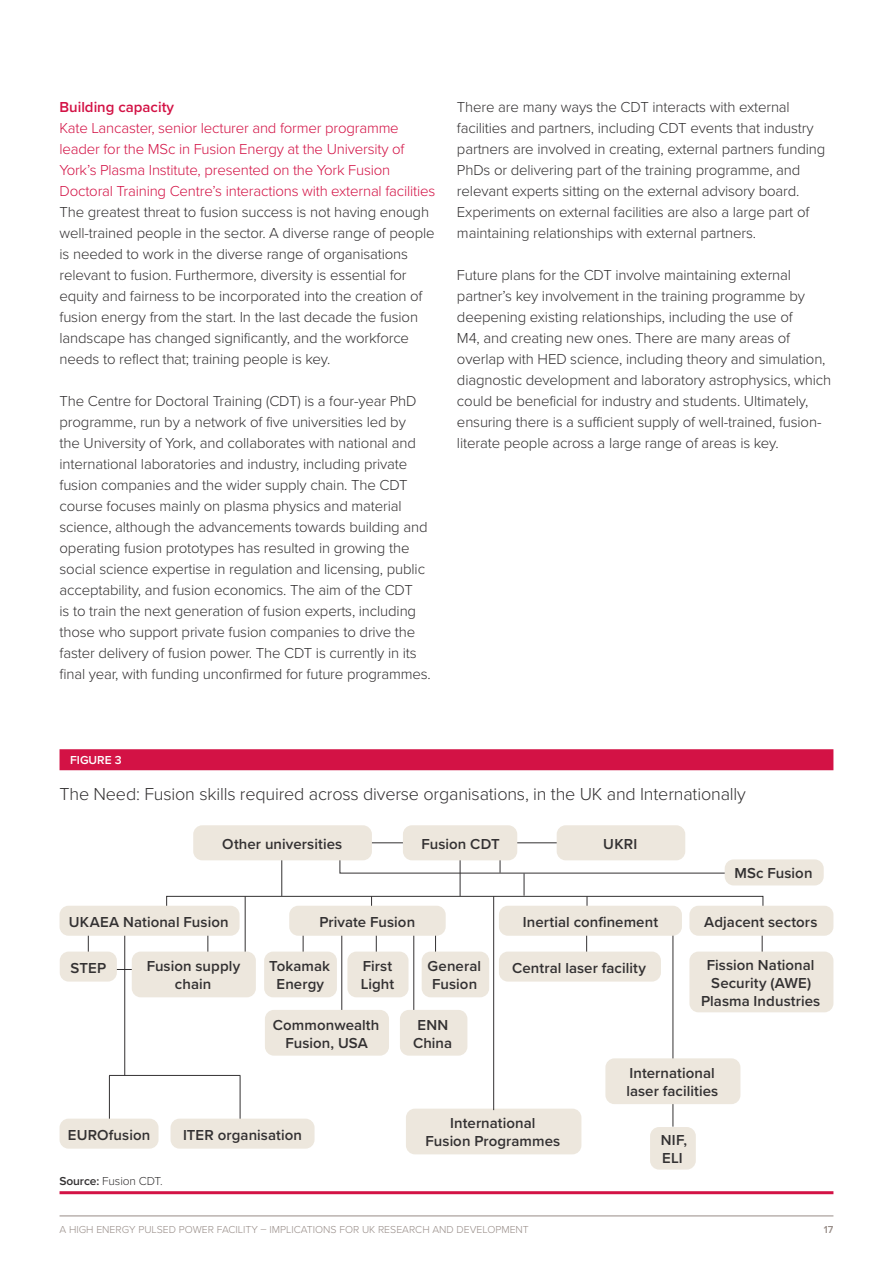
<style>
.page{position:relative;width:893px;height:1263px;background:#fff}
.page>*{position:absolute;margin:0;border:0;box-sizing:border-box;transform-origin:0 0}
.t1{font:300 18px "Proxima Nova";letter-spacing:-.01em;color:#333132}
.t2{font:300 15px/21px "Proxima Nova";letter-spacing:-.01em;color:#333132}
.t3{font:600 15px/18px "Proxima Nova";letter-spacing:.005em;color:#333132;text-align:center}
.t4{font:300 15px/21px "Proxima Nova";letter-spacing:-.01em;color:#d31245}
.t5{font:600 15px "Proxima Nova";color:#d31245}
.t6{font:300 12px "Proxima Nova";letter-spacing:-.01em;color:#333132}
.t7{font:600 12px "Proxima Nova";color:#fff}
.t8{font:300 10.5px "Proxima Nova";color:#978c87}
.t9{font:600 10.5px "Proxima Nova";color:#978c87}
.s1{font-weight:600}
</style>
<div class="page">
<hr style="left:60px;top:1216px;width:773px;height:1px;background:#978c87">
<div style="left:60px;top:749px;width:773px;height:21px;background:#d31245"></div>
<hr style="left:60px;top:1191px;width:773px;height:3px;background:#d31245">
<div style="left:725px;top:859px;width:99px;height:26px;background:#ede7dd;border-radius:9px"></div>
<div style="left:406px;top:1108px;width:175px;height:46px;background:#ede7dd;border-radius:9px"></div>
<div style="left:650px;top:1127px;width:46px;height:42px;background:#ede7dd;border-radius:9px"></div>
<svg style="left:88px;top:936px;width:1px;height:15px"></svg>
<hr style="left:207px;top:927px;width:1px;height:30px;background:#333132">
<hr style="left:245px;top:896px;width:1px;height:61px;background:#333132">
<hr style="left:303px;top:927px;width:1px;height:30px;background:#333132">
<hr style="left:376px;top:927px;width:1px;height:30px;background:#333132">
<hr style="left:341px;top:927px;width:1px;height:100px;background:#333132">
<hr style="left:124px;top:927px;width:1px;height:149px;background:#333132">
<hr style="left:109px;top:1076px;width:1px;height:50px;background:#333132">
<hr style="left:240px;top:1076px;width:1px;height:50px;background:#333132">
<hr style="left:435px;top:927px;width:1px;height:30px;background:#333132">
<hr style="left:413px;top:927px;width:1px;height:100px;background:#333132">
<hr style="left:586px;top:927px;width:1px;height:30px;background:#333132">
<hr style="left:368px;top:842px;width:45px;height:1px;background:#333132">
<hr style="left:109px;top:969px;width:45px;height:1px;background:#333132">
<hr style="left:109px;top:1075px;width:131px;height:1px;background:#333132">
<hr style="left:514px;top:842px;width:46px;height:1px;background:#333132">
<svg style="left:166px;top:854px;width:598px;height:70px"></svg>
<hr style="left:493px;top:896px;width:1px;height:214px;background:#333132">
<hr style="left:762px;top:927px;width:1px;height:30px;background:#333132">
<hr style="left:673px;top:931px;width:1px;height:128px;background:#333132">
<hr style="left:673px;top:1096px;width:1px;height:30px;background:#333132">
<div style="left:193px;top:825px;width:179px;height:35px;background:#ede7dd;border-radius:9px"></div>
<div style="left:689px;top:906px;width:144px;height:30px;background:#ede7dd;border-radius:9px"></div>
<div style="left:499px;top:906px;width:183px;height:30px;background:#ede7dd;border-radius:9px"></div>
<div style="left:289px;top:906px;width:157px;height:30px;background:#ede7dd;border-radius:9px"></div>
<div style="left:60px;top:906px;width:180px;height:30px;background:#ede7dd;border-radius:9px"></div>
<div style="left:689px;top:951px;width:144px;height:61px;background:#ede7dd;border-radius:9px"></div>
<div style="left:264px;top:951px;width:73px;height:46px;background:#ede7dd;border-radius:9px"></div>
<div style="left:132px;top:951px;width:124px;height:46px;background:#ede7dd;border-radius:9px"></div>
<div style="left:347px;top:951px;width:61px;height:46px;background:#ede7dd;border-radius:9px"></div>
<div style="left:422px;top:951px;width:67px;height:46px;background:#ede7dd;border-radius:9px"></div>
<div style="left:499px;top:951px;width:162px;height:30px;background:#ede7dd;border-radius:9px"></div>
<div style="left:265px;top:1010px;width:124px;height:46px;background:#ede7dd;border-radius:9px"></div>
<div style="left:400px;top:1010px;width:67px;height:46px;background:#ede7dd;border-radius:9px"></div>
<div style="left:403px;top:825px;width:114px;height:35px;background:#ede7dd;border-radius:9px"></div>
<div style="left:60px;top:951px;width:57px;height:30px;background:#ede7dd;border-radius:9px"></div>
<div style="left:605px;top:1058px;width:135px;height:46px;background:#ede7dd;border-radius:9px"></div>
<div style="left:557px;top:825px;width:128px;height:35px;background:#ede7dd;border-radius:9px"></div>
<div style="left:60px;top:1119px;width:99px;height:30px;background:#ede7dd;border-radius:9px"></div>
<div style="left:171px;top:1119px;width:144px;height:30px;background:#ede7dd;border-radius:9px"></div>
<p class="t5" style="left:60px;top:96px;width:116px">Building capacity</p>
<p class="t4" style="left:60px;top:117px;width:377px">Kate Lancaster, senior lecturer and former programme leader for the MSc in Fusion Energy at the University of York’s Plasma Institute, presented on the York Fusion Doctoral Training Centre’s interactions with external facilities</p>
<p class="t2" style="left:60px;top:201px;width:377px">The greatest threat to fusion success is not having enough well-trained people in the sector. A diverse range of people is needed to work in the diverse range of organisations relevant to fusion. Furthermore, diversity is essential for equity and fairness to be incorporated into the creation of fusion energy from the start. In the last decade the fusion landscape has changed significantly, and the workforce needs to reflect that; training people is key.</p>
<p class="t2" style="left:60px;top:390px;width:373px">The Centre for Doctoral Training (CDT) is a four-year PhD programme, run by a network of five universities led by<br>the University of York, and collaborates with national and international laboratories and industry, including private fusion companies and the wider supply chain. The CDT course focuses mainly on plasma physics and material science, although the advancements towards building and operating fusion prototypes has resulted in growing the social science expertise in regulation and licensing, public acceptability, and fusion economics. The aim of the CDT<br>is to train the next generation of fusion experts, including those who support private fusion companies to drive the faster delivery of fusion power. The CDT is currently in its final year, with funding unconfirmed for future programmes.</p>
<p class="t2" style="left:457px;top:96px;width:370px">There are many ways the CDT interacts with external facilities and partners, including CDT events that industry partners are involved in creating, external partners funding PhDs or delivering part of the training programme, and relevant experts sitting on the external advisory board.<br>Experiments on external facilities are also a large part of maintaining relationships with external partners.</p>
<p class="t2" style="left:457px;top:264px;width:376px">Future plans for the CDT involve maintaining external partner’s key involvement in the training programme by deepening existing relationships, including the use of<br>M4, and creating new ones. There are many areas of overlap with HED science, including theory and simulation, diagnostic development and laboratory astrophysics, which could be beneficial for industry and students. Ultimately, ensuring there is a sufficient supply of well-trained, fusion&shy;literate people across a large range of areas is key.</p>
<p class="t7" style="left:70px;top:751px;width:53px">FIGURE 3</p>
<p class="t1" style="left:60px;top:781px;width:688px">The Need: Fusion skills required across diverse organisations, in the UK and Internationally</p>
<p class="t3" style="left:222px;top:834px;width:121px">Other universities</p>
<p class="t3" style="left:421px;top:834px;width:80px">Fusion CDT</p>
<p class="t3" style="left:603px;top:834px;width:35px">UKRI</p>
<p class="t3" style="left:734px;top:864px;width:80px">MSc Fusion</p>
<p class="t3" style="left:69px;top:912px;width:161px">UKAEA National Fusion</p>
<p class="t3" style="left:319px;top:912px;width:97px">Private Fusion</p>
<p class="t3" style="left:523px;top:912px;width:137px">Inertial confinement</p>
<p class="t3" style="left:704px;top:912px;width:115px">Adjacent sectors</p>
<p class="t3" style="left:701px;top:955px;width:121px">Fission National<br>Security (AWE)<br>Plasma Industries</p>
<p class="t3" style="left:147px;top:957px;width:95px">Fusion supply chain</p>
<p class="t3" style="left:361px;top:957px;width:35px;text-align:left">First<br>Light</p>
<p class="t3" style="left:428px;top:957px;width:55px">General<br>Fusion</p>
<p class="t3" style="left:512px;top:958px;width:135px">Central laser facility</p>
<p class="t3" style="left:273px;top:1015px;width:108px">Commonwealth<br>Fusion, USA</p>
<p class="t3" style="left:413px;top:1015px;width:41px;text-align:left">ENN<br>China</p>
<p class="t3" style="left:269px;top:957px;width:62px">Tokamak<br>Energy</p>
<p class="t3" style="left:71px;top:958px;width:37px">STEP</p>
<p class="t3" style="left:68px;top:1125px;width:84px">EUROfusion</p>
<p class="t3" style="left:183px;top:1125px;width:120px">ITER organisation</p>
<p class="t6" style="left:60px;top:1171px;width:105px"><span class="s1">Source:</span> Fusion CDT.</p>
<p class="t3" style="left:426px;top:1114px;width:136px">International<br>Fusion Programmes</p>
<p class="t3" style="left:626px;top:1064px;width:93px;text-align:left">International laser facilities</p>
<p class="t3" style="left:661px;top:1131px;width:28px;text-align:left">NIF,<br>ELI</p>
<p class="t8" style="left:60px;top:1222px;width:471px">A HIGH ENERGY PULSED POWER FACILITY – IMPLICATIONS FOR UK RESEARCH AND DEVELOPMENT</p>
<p class="t9" style="left:824px;top:1222px;width:11px">17</p>
</div>
